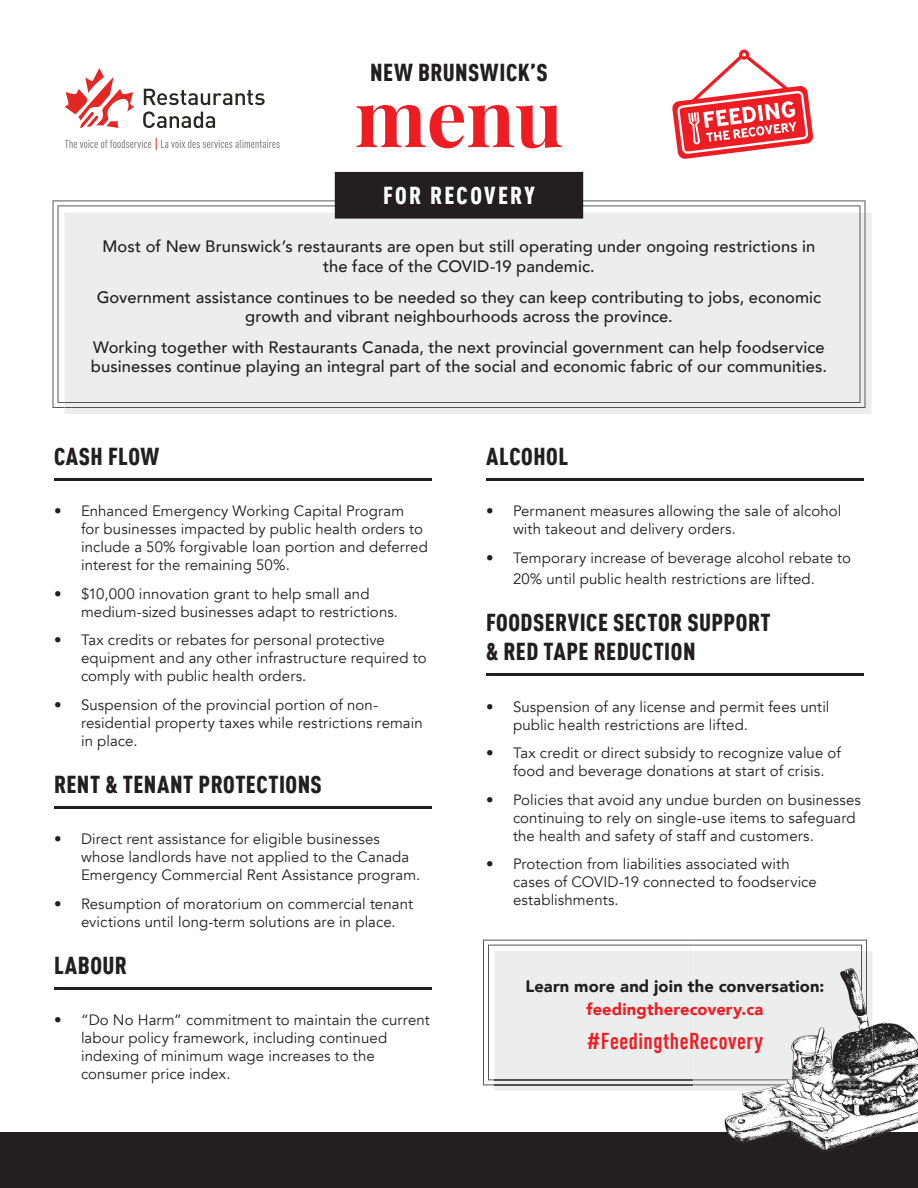
<style>
.page{position:relative;width:918px;height:1188px;background:#fff}
.page>*{position:absolute;margin:0;border:0;box-sizing:border-box;transform-origin:0 0}
.t1{font:700 79.5px "Playfair Display";color:#ee1d23}
.t2{font:900 condensed 24px/28.8px "DIN Offc";letter-spacing:.02em;color:#231f20}
.t3{font:900 condensed 24px "DIN Offc";letter-spacing:.095em;color:#fff}
.t4{font:700 condensed 22.5px "DIN Offc";letter-spacing:.025em;color:#ee1d23}
.t5{font:500 16.5px/19.8px "Avenir";letter-spacing:.005em;color:#231f20;text-align:center}
.t6{font:900 16.5px "Avenir";letter-spacing:.01em;color:#231f20}
.t7{font:900 16.5px "Avenir";letter-spacing:.005em;color:#ee1d23}
.t8{font:15px/18px "Avenir";letter-spacing:.005em;color:#231f20}
</style>
<div class="page">
<div style="left:0;top:1132px;width:918px;height:56px;background:#231f20"></div>
<svg style="left:483px;top:940px;width:210px;height:151px;background:#e3e6e5"></svg>
<hr style="left:494px;top:1079px;width:199px;height:1px;background:#515253">
<img style="left:693px;top:939px;width:225px;height:213px">
<img style="left:693px;top:951px;width:179px;height:140px">
<img style="left:693px;top:940px;width:174px;height:145px">
<img style="left:693px;top:945px;width:169px;height:135px">
<hr style="left:54px;top:478px;width:378px;height:3px;background:#231f20">
<hr style="left:54px;top:806px;width:378px;height:3px;background:#231f20">
<hr style="left:54px;top:987px;width:378px;height:3px;background:#231f20">
<hr style="left:486px;top:478px;width:378px;height:3px;background:#231f20">
<hr style="left:486px;top:673px;width:378px;height:3px;background:#231f20">
<div style="left:65px;top:212px;width:807px;height:202px;background:#ebeeed"></div>
<svg style="left:53px;top:200px;width:813px;height:208px"></svg>
<svg style="left:65px;top:212px;width:801px;height:196px;background:#cccece"></svg>
<svg style="left:57px;top:205px;width:804px;height:198px"></svg>
<div style="left:65px;top:212px;width:796px;height:191px;background:#ebeeed"></div>
<div style="left:335px;top:172px;width:248px;height:47px;background:#231f20"></div>
<svg style="left:672px;top:50px;width:142px;height:109px"></svg>
<svg style="left:144px;top:89px;width:121px;height:16px"></svg>
<svg style="left:143px;top:111px;width:72px;height:17px"></svg>
<svg style="left:65px;top:69px;width:69px;height:59px"></svg>
<svg style="left:65px;top:138px;width:215px;height:12px"></svg>
<h2 class="t2" style="left:370px;top:57px;width:179px">NEW BRUNSWICK’S</h2>
<h1 class="t1" style="left:355px;top:67px;width:210px">menu</h1>
<h2 class="t3" style="left:383px;top:181px;width:153px">FOR RECOVERY</h2>
<p class="t5" style="left:103px;top:236px;width:714px">Most of New Brunswick’s restaurants are open but still operating under ongoing restrictions in the face of the COVID-19 pandemic.</p>
<p class="t5" style="left:97px;top:286px;width:726px">Government assistance continues to be needed so they can keep contributing to jobs, economic growth and vibrant neighbourhoods across the province.</p>
<p class="t5" style="left:91px;top:336px;width:738px;text-align:left">Working together with Restaurants Canada, the next provincial government can help foodservice businesses continue playing an integral part of the social and economic fabric of our communities.</p>
<h2 class="t2" style="left:54px;top:441px;width:107px">CASH FLOW</h2>
<p class="t8" style="left:81px;top:502px;width:348px;text-indent:-27px">• Enhanced Emergency Working Capital Program<br>for businesses impacted by public health orders to include a 50% forgivable loan portion and deferred interest for the remaining 50%.</p>
<p class="t8" style="left:81px;top:585px;width:319px;text-indent:-27px">• $10,000 innovation grant to help small and medium-sized businesses adapt to restrictions.</p>
<p class="t8" style="left:81px;top:631px;width:347px;text-indent:-27px">• Tax credits or rebates for personal protective equipment and any other infrastructure required to comply with public health orders.</p>
<p class="t8" style="left:81px;top:696px;width:343px;text-indent:-27px">• Suspension of the provincial portion of non&shy;residential property taxes while restrictions remain in place.</p>
<h2 class="t2" style="left:54px;top:769px;width:269px">RENT &amp; TENANT PROTECTIONS</h2>
<p class="t8" style="left:81px;top:830px;width:341px;text-indent:-27px">• Direct rent assistance for eligible businesses whose landlords have not applied to the Canada<br>Emergency Commercial Rent Assistance program.</p>
<p class="t8" style="left:81px;top:895px;width:334px;text-indent:-27px">• Resumption of moratorium on commercial tenant evictions until long-term solutions are in place.</p>
<h2 class="t2" style="left:54px;top:950px;width:75px">LABOUR</h2>
<p class="t8" style="left:81px;top:1011px;width:350px;text-indent:-27px">• “Do No Harm” commitment to maintain the current labour policy framework, including continued indexing of minimum wage increases to the consumer price index.</p>
<h2 class="t2" style="left:486px;top:441px;width:84px">ALCOHOL</h2>
<p class="t8" style="left:513px;top:502px;width:330px;text-indent:-27px">• Permanent measures allowing the sale of alcohol with takeout and delivery orders.</p>
<p class="t8" style="left:513px;top:547px;width:340px;line-height:21.6px;text-indent:-27px">• Temporary increase of beverage alcohol rebate to<br>20% until public health restrictions are lifted.</p>
<h2 class="t2" style="left:486px;top:608px;width:286px">FOODSERVICE SECTOR SUPPORT &amp; RED TAPE REDUCTION</h2>
<p class="t8" style="left:513px;top:698px;width:318px;text-indent:-27px">• Suspension of any license and permit fees until public health restrictions are lifted.</p>
<p class="t8" style="left:513px;top:744px;width:329px;text-indent:-27px">• Tax credit or direct subsidy to recognize value of food and beverage donations at start of crisis.</p>
<p class="t8" style="left:513px;top:791px;width:350px;text-indent:-27px">• Policies that avoid any undue burden on businesses continuing to rely on single-use items to safeguard the health and safety of staff and customers.</p>
<p class="t8" style="left:513px;top:855px;width:305px;text-indent:-27px">• Protection from liabilities associated with cases of COVID-19 connected to foodservice establishments.</p>
<p class="t6" style="left:526px;top:972px;width:300px">Learn more and join the conversation:</p>
<p class="t7" style="left:587px;top:995px;width:178px">feedingtherecovery.ca</p>
<h3 class="t4" style="left:587px;top:1027px;width:178px">#FeedingtheRecovery</h3>
</div>
